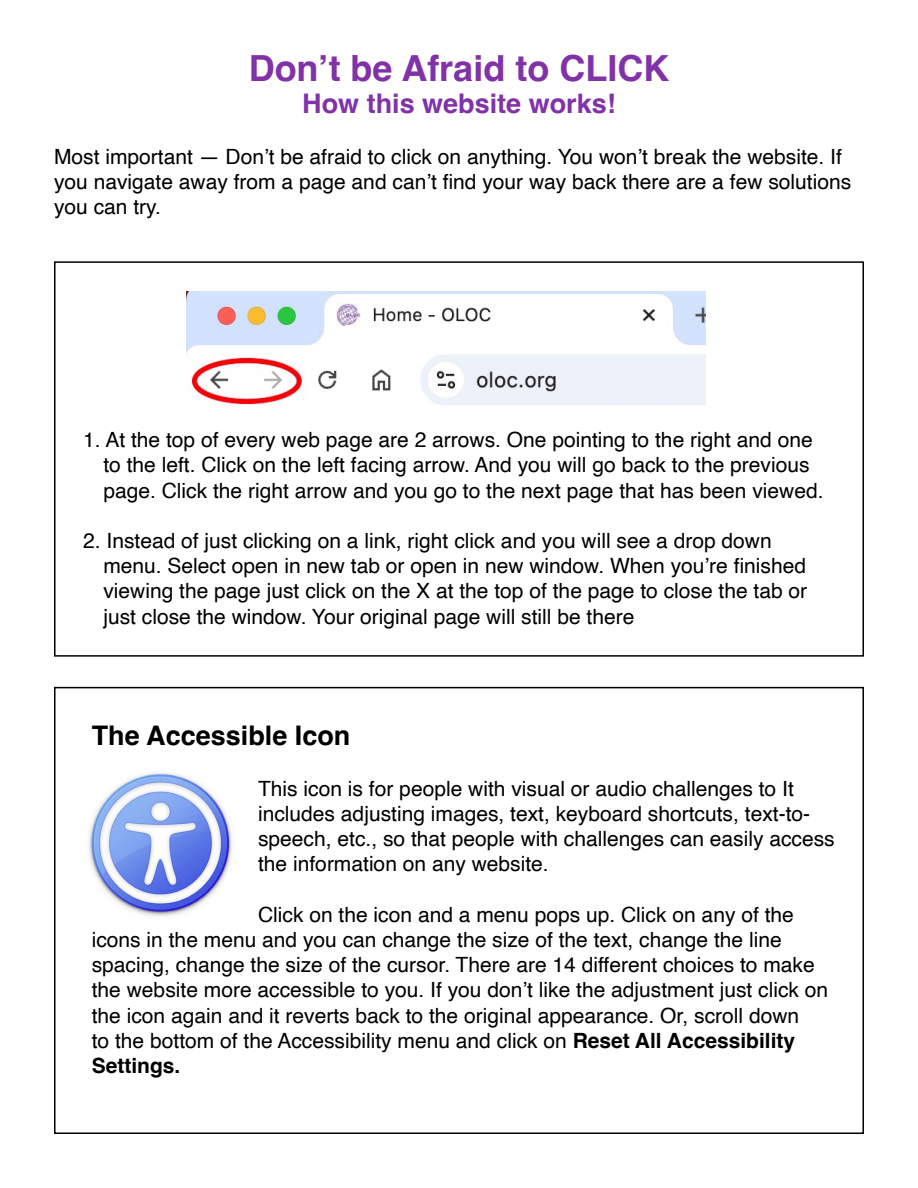
<style>
.page{position:relative;width:918px;height:1188px;background:#fff}
.page>*{position:absolute;margin:0;border:0;box-sizing:border-box;transform-origin:0 0}
.t1{font:700 36px "Helvetica";color:#8132a7}
.t2{font:700 27px "Helvetica";color:#8132a7}
.t3{font:700 27px "Helvetica";color:#000}
.t4{font:21px/25.2px "Helvetica";color:#000}
.s1{font-weight:700}
</style>
<div class="page">
<img style="left:187px;top:291px;width:519px;height:114px">
<div style="left:54px;top:261px;width:810px;height:396px;border:2px solid #000"></div>
<div style="left:54px;top:687px;width:810px;height:447px;border:2px solid #000"></div>
<img style="left:89px;top:772px;width:143px;height:144px">
<h1 class="t1" style="left:249px;top:46px;width:422px">Don’t be Afraid to CLICK</h1>
<p class="t2" style="left:302px;top:87px;width:315px">How this website works!</p>
<p class="t4" style="left:54px;top:144px;width:799px">Most important — Don’t be afraid to click on anything. You won’t break the website. If you navigate away from a page and can’t find your way back there are a few solutions you can try.</p>
<p class="t4" style="left:103px;top:428px;width:722px;text-indent:-20px">1. At the top of every web page are 2 arrows. One pointing to the right and one to the left. Click on the left facing arrow. And you will go back to the previous page. Click the right arrow and you go to the next page that has been viewed.</p>
<p class="t4" style="left:103px;top:529px;width:705px;text-indent:-20px">2. Instead of just clicking on a link, right click and you will see a drop down menu. Select open in new tab or open in new window. When you’re finished viewing the page just click on the X at the top of the page to close the tab or just close the window. Your original page will still be there</p>
<p class="t3" style="left:92px;top:719px;width:260px">The Accessible Icon</p>
<p class="t4" style="left:258px;top:776px;width:578px">This icon is for people with visual or audio challenges to It includes adjusting images, text, keyboard shortcuts, text-to&shy;speech, etc., so that people with challenges can easily access the information on any website.</p>
<p class="t4" style="left:92px;top:902px;width:738px;text-indent:166px">Click on the icon and a menu pops up. Click on any of the icons in the menu and you can change the size of the text, change the line spacing, change the size of the cursor. There are 14 different choices to make the website more accessible to you. If you don’t like the adjustment just click on the icon again and it reverts back to the original appearance. Or, scroll down<br>to the bottom of the Accessibility menu and click on <span class="s1">Reset All Accessibility Settings.</span></p>
</div>
